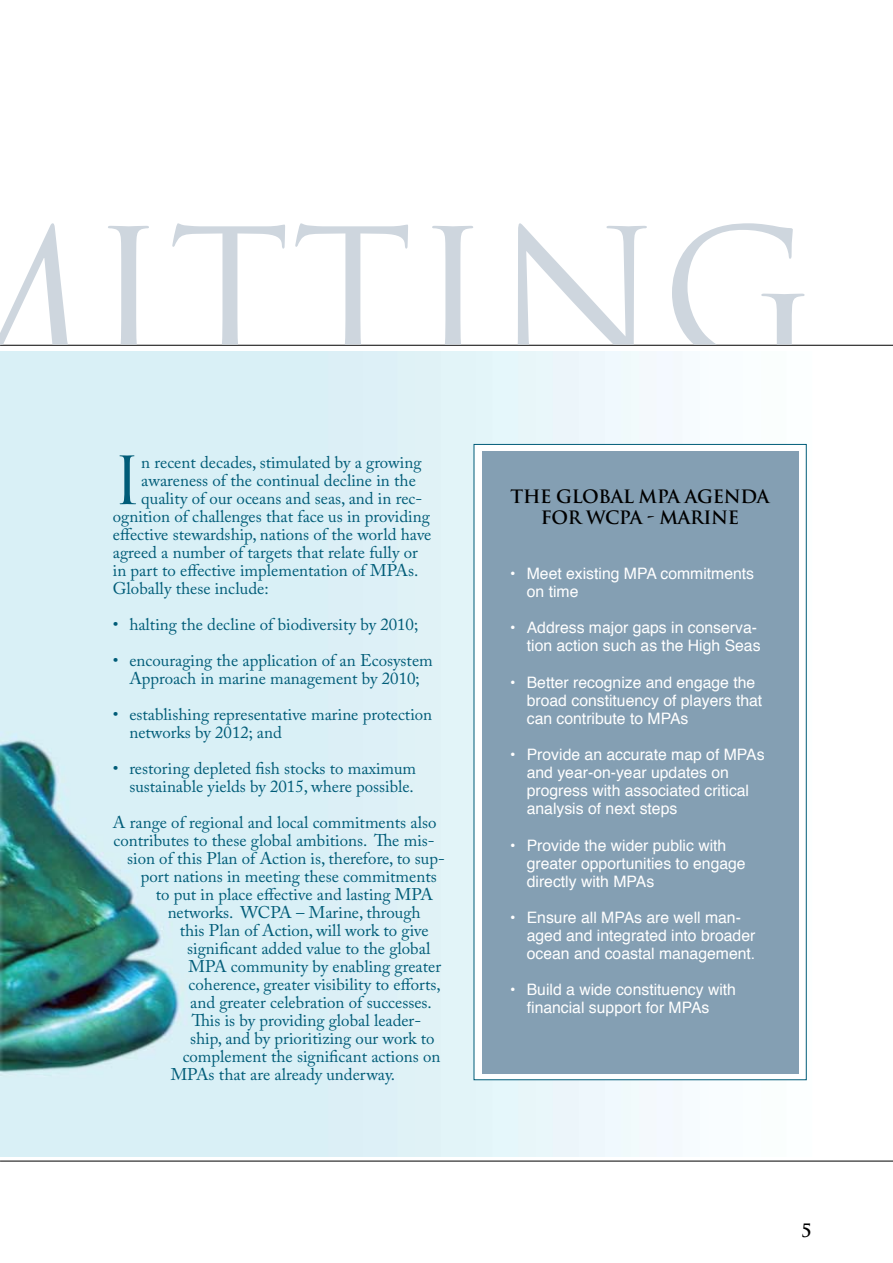
<style>
.page{position:relative;width:893px;height:1263px;background:#fff}
.page>*{position:absolute;margin:0;border:0;box-sizing:border-box;transform-origin:0 0}
.t1{font:64.65px "Trajan";color:#005c78}
.t2{font:700 18px/21.6px "Trajan";letter-spacing:-.02em;color:#000;text-align:center}
.t3{font:16.8px/18px "Adobe Caslon Pro";color:#005c78;text-align:center}
.t4{font:15.75px/18px "Helvetica";color:#fff}
</style>
<div class="page">
<hr style="left:0;top:1161px;width:893px;height:1px;background:#000">
<hr style="left:0;top:345px;width:893px;height:1px;background:#000">
<svg style="left:108px;top:226px;width:41px;height:119px"></svg>
<svg style="left:172px;top:223px;width:113px;height:122px"></svg>
<svg style="left:295px;top:223px;width:113px;height:122px"></svg>
<svg style="left:432px;top:226px;width:41px;height:119px"></svg>
<svg style="left:518px;top:223px;width:129px;height:122px"></svg>
<svg style="left:672px;top:223px;width:133px;height:122px"></svg>
<img style="left:0;top:351px;width:807px;height:805px">
<div style="left:474px;top:444px;width:333px;height:636px;background:#fff;border:1px solid #005c78"></div>
<div style="left:482px;top:451px;width:316px;height:622px;background:#849fb3"></div>
<svg style="left:0;top:223px;width:68px;height:123px"></svg>
<h1 class="t1" style="left:113px;top:442px;width:30px">I</h1>
<p class="t3" style="left:141px;top:453px;width:282px">n recent decades, stimulated by a growing</p>
<p class="t3" style="left:141px;top:471px;width:276px">awareness of the continual decline in the</p>
<p class="t3" style="left:141px;top:489px;width:282px">quality of our oceans and seas, and in rec-</p>
<p class="t3" style="left:113px;top:507px;width:318px">ognition of challenges that face us in providing</p>
<p class="t3" style="left:113px;top:525px;width:320px">effective stewardship, nations of the world have</p>
<p class="t3" style="left:113px;top:543px;width:307px">agreed a number of targets that relate fully or</p>
<p class="t3" style="left:113px;top:561px;width:307px">in part to effective implementation of MPAs.</p>
<p class="t3" style="left:113px;top:579px;width:157px">Globally these include:</p>
<p class="t3" style="left:113px;top:615px;width:307px">• halting the decline of biodiversity by 2010;</p>
<p class="t3" style="left:113px;top:651px;width:321px">• encouraging the application of an Ecosystem<br>Approach in marine management by 2010;</p>
<p class="t3" style="left:129px;top:705px;width:304px;text-align:left;text-indent:-17px">• establishing representative marine protection networks by 2012; and</p>
<p class="t3" style="left:113px;top:759px;width:305px;text-align:right">• restoring depleted fish stocks to maximum sustainable yields by 2015, where possible.</p>
<p class="t3" style="left:113px;top:813px;width:325px">A range of regional and local commitments also</p>
<p class="t3" style="left:114px;top:831px;width:323px">contributes to these global ambitions. The mis-</p>
<p class="t3" style="left:127px;top:849px;width:319px">sion of this Plan of Action is, therefore, to sup-</p>
<p class="t3" style="left:141px;top:867px;width:298px">port nations in meeting these commitments</p>
<p class="t3" style="left:156px;top:885px;width:279px">to put in place effective and lasting MPA</p>
<p class="t3" style="left:168px;top:903px;width:255px">networks. WCPA – Marine, through</p>
<p class="t3" style="left:180px;top:921px;width:250px">this Plan of Action, will work to give</p>
<p class="t3" style="left:187px;top:939px;width:245px">significant added value to the global</p>
<p class="t3" style="left:189px;top:957px;width:254px">MPA community by enabling greater</p>
<p class="t3" style="left:189px;top:975px;width:254px">coherence, greater visibility to efforts,</p>
<p class="t3" style="left:190px;top:993px;width:243px">and greater celebration of successes.</p>
<p class="t3" style="left:192px;top:1011px;width:231px">This is by providing global leader-</p>
<p class="t3" style="left:190px;top:1029px;width:246px">ship, and by prioritizing our work to</p>
<p class="t3" style="left:183px;top:1047px;width:259px">complement the significant actions on</p>
<p class="t3" style="left:171px;top:1065px;width:226px">MPAs that are already underway.</p>
<p class="t2" style="left:511px;top:485px;width:260px">THE GLOBAL MPA AGENDA<br>FOR WCPA - MARINE</p>
<p class="t4" style="left:527px;top:564px;width:229px;text-indent:-17px">• Meet existing MPA commitments on time</p>
<p class="t4" style="left:510px;top:618px;width:252px;text-align:right">• Address major gaps in conserva&shy;tion action such as the High Seas</p>
<p class="t4" style="left:527px;top:673px;width:237px;text-indent:-17px">• Better recognize and engage the broad constituency of players that can contribute to MPAs</p>
<p class="t4" style="left:527px;top:745px;width:239px;text-indent:-17px">• Provide an accurate map of MPAs and year-on-year updates on progress with associated critical analysis of next steps</p>
<p class="t4" style="left:527px;top:835px;width:220px;text-indent:-17px">• Provide the wider public with greater opportunities to engage directly with MPAs</p>
<p class="t4" style="left:527px;top:908px;width:230px;text-indent:-17px">• Ensure all MPAs are well man&shy;aged and integrated into broader ocean and coastal management.</p>
<p class="t4" style="left:527px;top:980px;width:211px;text-indent:-17px">• Build a wide constituency with financial support for MPAs</p>
<p class="t2" style="left:801px;top:1219px;width:12px">5</p>
</div>
